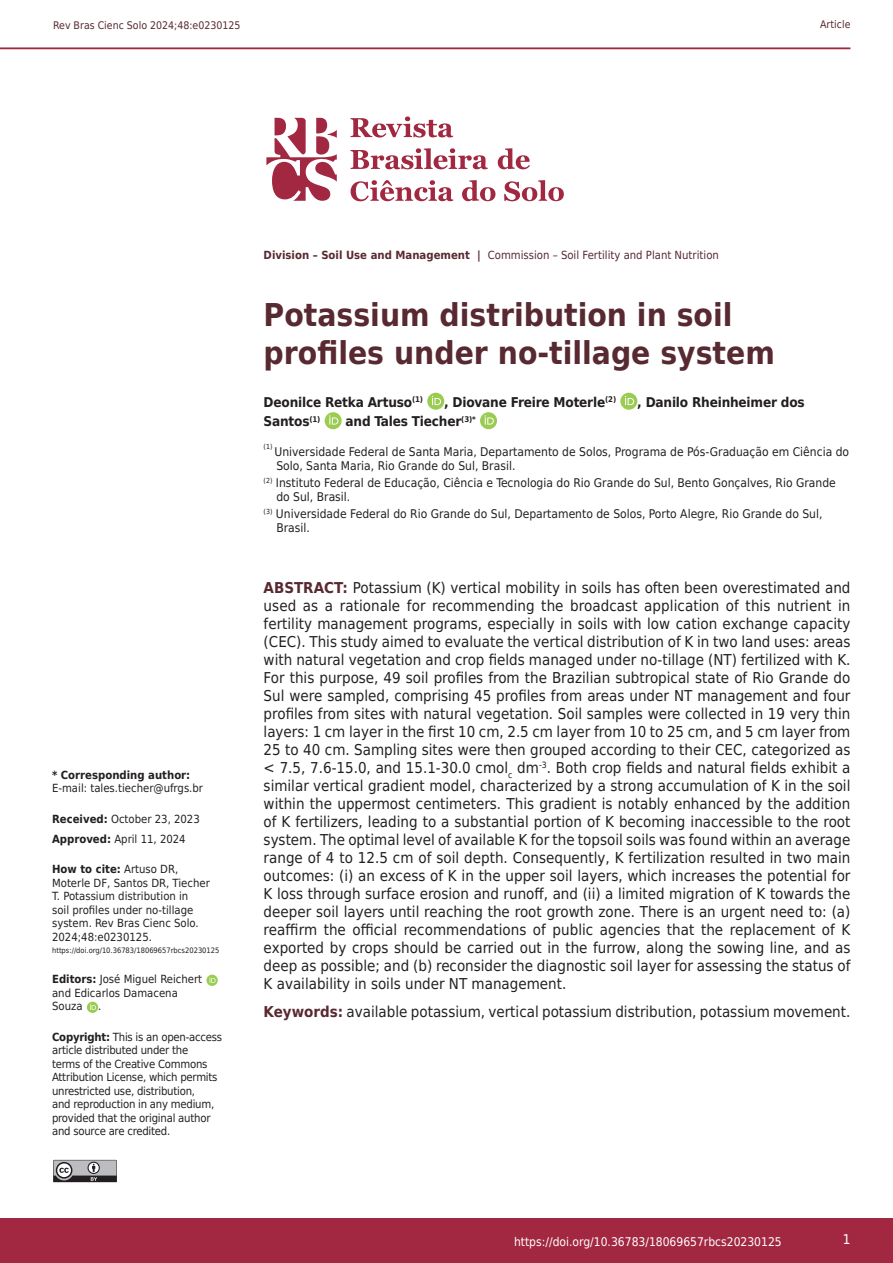
<style>
.page{position:relative;width:893px;height:1263px;background:#fff}
.page>*{position:absolute;margin:0;border:0;box-sizing:border-box;transform-origin:0 0}
.Título_1_-_Principal{font:700 31.5px/37.8px "DejaVu Sans Condensed";color:#582931}
.Resumo_Texto{font:15px/18px "DejaVu Sans Condensed";color:#231f20;text-align:justify}
.Resumo_Descritores{font:15px "DejaVu Sans Condensed";color:#231f20}
.Autores{font:700 13.5px "DejaVu Sans Condensed";letter-spacing:-.015em;color:#231f20}
.t1{font:13.5px "DejaVu Sans Condensed";color:#fff}
.Afiliação{font:12px/14.4px "DejaVu Sans Condensed";color:#231f20}
.t2{font:12px "DejaVu Sans Condensed";color:#fff}
.Correspondência{font:11.25px/13.5px "DejaVu Sans Condensed";color:#231f20}
.Correspondência-2{font:11.25px/13.5px "DejaVu Sans Condensed";letter-spacing:-.02em;color:#231f20}
.Correspondência-3{font:11.25px "DejaVu Sans Condensed";color:#582931}
.t3{font:10.5px "DejaVu Sans Condensed";color:#582931}
.Correspondência-4{font:7.5px "DejaVu Sans Condensed";color:#231f20}
.Afiliação-2{font:6.9px "DejaVu Sans Condensed";color:#231f20}
.s1{font-weight:700}
.s2{font-weight:700;color:#582931}
</style>
<div class="page">
<hr style="left:0;top:47px;width:850px;height:2px;background:#a22842">
<svg style="left:53px;top:1160px;width:64px;height:22px"></svg>
<div style="left:0;top:1218px;width:893px;height:45px;background:#a22842"></div>
<svg style="left:206px;top:975px;width:12px;height:11px"></svg>
<svg style="left:209px;top:977px;width:7px;height:6px"></svg>
<div style="left:87px;top:1002px;width:11px;height:11px;background:#9acc51;border-radius:50%"></div>
<svg style="left:90px;top:1004px;width:6px;height:6px"></svg>
<div style="left:427px;top:393px;width:17px;height:17px;background:#9acc51;border-radius:50%"></div>
<svg style="left:432px;top:396px;width:9px;height:9px"></svg>
<div style="left:620px;top:393px;width:17px;height:17px;background:#9acc51;border-radius:50%"></div>
<svg style="left:625px;top:396px;width:9px;height:9px"></svg>
<div style="left:325px;top:412px;width:17px;height:17px;background:#9acc51;border-radius:50%"></div>
<svg style="left:329px;top:415px;width:9px;height:10px"></svg>
<svg style="left:480px;top:412px;width:17px;height:17px"></svg>
<svg style="left:485px;top:415px;width:9px;height:10px"></svg>
<svg style="left:266px;top:116px;width:298px;height:86px"></svg>
<p class="t3" style="left:53px;top:17px;width:189px">Rev Bras Cienc Solo 2024;48:e0230125</p>
<p class="t3" style="left:820px;top:16px;width:32px">Article</p>
<p class="Correspondência-3" style="left:264px;top:246px;width:457px"><span class="s1">Division – Soil Use and Management |</span> Commission – Soil Fertility and Plant Nutrition</p>
<p class="Correspondência" style="left:52px;top:768px;width:152px"><span class="s1">* Corresponding author:<br></span>E-mail: tales.tiecher@ufrgs.br</p>
<p class="Correspondência" style="left:52px;top:812px;width:149px"><span class="s1">Received:</span> October 23, 2023</p>
<p class="Correspondência" style="left:52px;top:832px;width:135px"><span class="s1">Approved:</span> April 11, 2024</p>
<p class="Correspondência" style="left:52px;top:862px;width:159px"><span class="s1">How to cite:</span> Artuso DR,<br>Moterle DF, Santos DR, Tiecher<br>T. Potassium distribution in<br>soil profiles under no-tillage system. Rev Bras Cienc Solo.<br>2024;48:e0230125.</p>
<p class="Correspondência-4" style="left:52px;top:944px;width:169px">https://doi.org/10.36783/18069657rbcs20230125</p>
<p class="Correspondência" style="left:52px;top:972px;width:152px"><span class="s1">Editors:</span> José Miguel Reichert and Edicarlos Damacena<br>Souza</p>
<p class="Correspondência-2" style="left:98px;top:999px;width:5px">.</p>
<p class="Correspondência-2" style="left:52px;top:1030px;width:172px"><span class="s1">Copyright:</span> This is an open-access article distributed under the<br>terms of the Creative Commons<br>Attribution License, which permits unrestricted use, distribution,<br>and reproduction in any medium, provided that the original author and source are credited.</p>
<p class="Título_1_-_Principal" style="left:264px;top:295px;width:513px">Potassium distribution in soil profiles under no-tillage system</p>
<p class="Autores" style="left:264px;top:391px;width:161px">Deonilce Retka Artuso<sup>(1)</sup></p>
<p class="Autores" style="left:444px;top:391px;width:174px">, Diovane Freire Moterle<sup>(2)</sup></p>
<p class="Autores" style="left:637px;top:391px;width:169px">, Danilo Rheinheimer dos</p>
<p class="Autores" style="left:264px;top:410px;width:58px">Santos<sup>(1)</sup></p>
<p class="Autores" style="left:346px;top:410px;width:132px">and Tales Tiecher<sup>(3)*</sup></p>
<p class="Afiliação-2" style="left:264px;top:441px;width:10px">(1)</p>
<p class="Afiliação" style="left:274px;top:444px;width:576px">Universidade Federal de Santa Maria, Departamento de Solos, Programa de Pós-Graduação em Ciência do<br>Solo, Santa Maria, Rio Grande do Sul, Brasil.</p>
<p class="Afiliação" style="left:276px;top:475px;width:561px;text-indent:-13px"><sup>(2)</sup> Instituto Federal de Educação, Ciência e Tecnologia do Rio Grande do Sul, Bento Gonçalves, Rio Grande do Sul, Brasil.</p>
<p class="Afiliação" style="left:276px;top:506px;width:548px;text-indent:-13px"><sup>(3)</sup> Universidade Federal do Rio Grande do Sul, Departamento de Solos, Porto Alegre, Rio Grande do Sul,<br>Brasil.</p>
<p class="Resumo_Texto" style="left:264px;top:578px;width:588px"><span class="s2">ABSTRACT:</span> Potassium (K) vertical mobility in soils has often been overestimated and used as a rationale for recommending the broadcast application of this nutrient in fertility management programs, especially in soils with low cation exchange capacity (CEC). This study aimed to evaluate the vertical distribution of K in two land uses: areas with natural vegetation and crop fields managed under no-tillage (NT) fertilized with K.<br>For this purpose, 49 soil profiles from the Brazilian subtropical state of Rio Grande do Sul were sampled, comprising 45 profiles from areas under NT management and four profiles from sites with natural vegetation. Soil samples were collected in 19 very thin layers: 1 cm layer in the first 10 cm, 2.5 cm layer from 10 to 25 cm, and 5 cm layer from 25 to 40 cm. Sampling sites were then grouped according to their CEC, categorized as &lt; 7.5, 7.6-15.0, and 15.1-30.0 cmol<sub>c</sub> dm<sup>-3</sup>. Both crop fields and natural fields exhibit a similar vertical gradient model, characterized by a strong accumulation of K in the soil within the uppermost centimeters. This gradient is notably enhanced by the addition of K fertilizers, leading to a substantial portion of K becoming inaccessible to the root system. The optimal level of available K for the topsoil soils was found within an average range of 4 to 12.5 cm of soil depth. Consequently, K fertilization resulted in two main outcomes: (i) an excess of K in the upper soil layers, which increases the potential for K loss through surface erosion and runoff, and (ii) a limited migration of K towards the deeper soil layers until reaching the root growth zone. There is an urgent need to: (a) reaffirm the official recommendations of public agencies that the replacement of K exported by crops should be carried out in the furrow, along the sowing line, and as deep as possible; and (b) reconsider the diagnostic soil layer for assessing the status of K availability in soils under NT management.</p>
<p class="Resumo_Descritores" style="left:264px;top:999px;width:588px"><span class="s2">Keywords:</span> available potassium, vertical potassium distribution, potassium movement.</p>
<p class="t2" style="left:514px;top:1231px;width:269px">https://doi.org/10.36783/18069657rbcs20230125</p>
<p class="t1" style="left:843px;top:1228px;width:9px">1</p>
</div>
